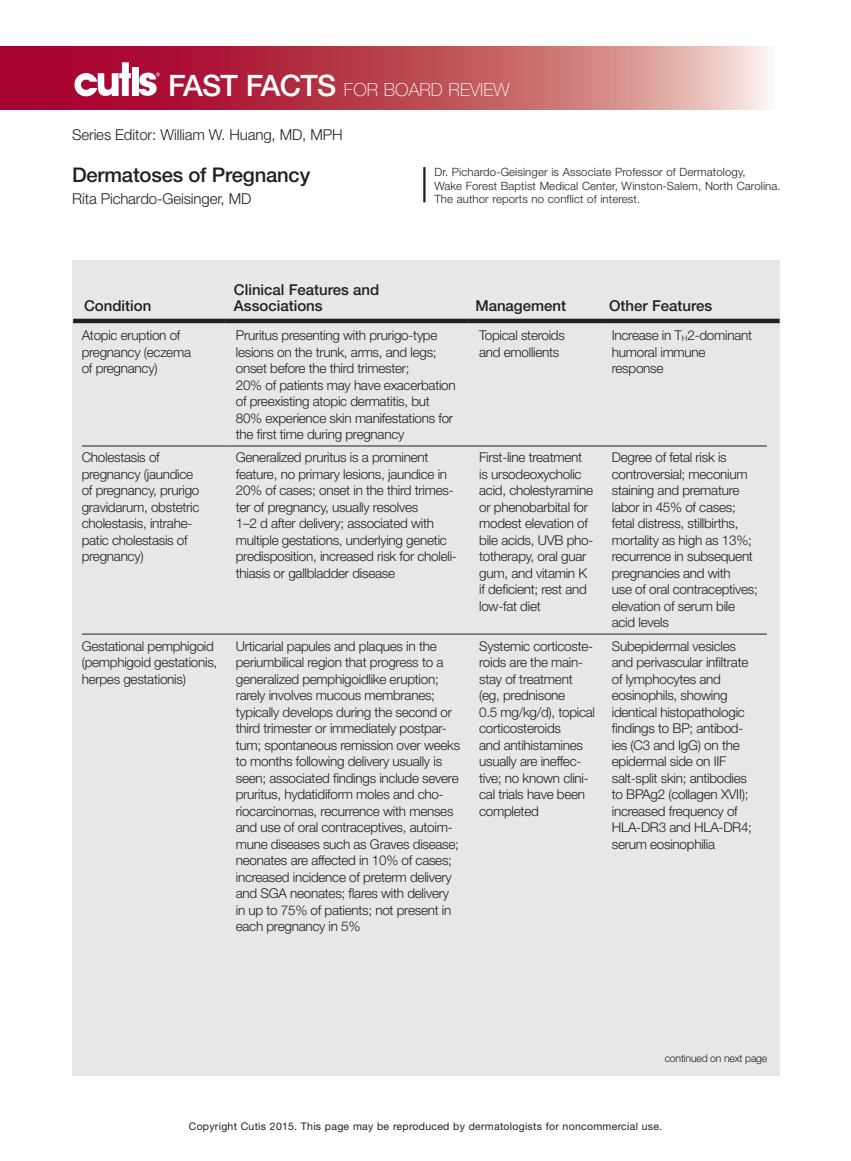
<style>
.page{position:relative;width:851px;height:1161px;background:#fff}
.page>*{position:absolute;margin:0;border:0;box-sizing:border-box;transform-origin:0 0}
.t1{font:500 20.25px "Helvetica Neue LT Std";letter-spacing:-.01em;color:#231f20}
.t2{font:100 18px "Helvetica Neue LT Std";letter-spacing:.005em;color:#fff}
.Head_1{font:500 15px/15.8px "Helvetica Neue LT Std";color:#231f20}
.Author{font:300 15px "Helvetica Neue LT Std";letter-spacing:-.01em;color:#231f20}
.Text{font:300 13.5px/16.5px "Helvetica Neue LT Std";letter-spacing:-.02em;color:#231f20}
.Author_Bio{font:300 11.4px/13.5px "Helvetica Neue LT Std";letter-spacing:.01em;color:#231f20}
.t3{font:10.5px "Helvetica Neue LT Std";letter-spacing:.025em;color:#231f20}
.Text-2{font:300 10.5px "Helvetica Neue LT Std";letter-spacing:-.02em;color:#231f20}
.s1{font-weight:500;font-size:29.55px}
.s2{font-size:8.1px}
</style>
<div class="page">
<svg style="left:0;top:46px;width:768px;height:64px;background:#c25664"></svg>
<svg style="left:74px;top:62px;width:86px;height:35px"></svg>
<div style="left:132px;top:73px;width:6px;height:23px;background:#fff"></div>
<div style="left:72px;top:260px;width:707px;height:816px;background:#e6e7e9"></div>
<hr style="left:423px;top:167px;width:2px;height:35px;background:#231f20">
<hr style="left:73px;top:319px;width:153px;height:4px;background:#231f20">
<hr style="left:226px;top:319px;width:241px;height:4px;background:#231f20">
<hr style="left:467px;top:319px;width:134px;height:4px;background:#231f20">
<hr style="left:601px;top:319px;width:178px;height:4px;background:#231f20">
<hr style="left:82px;top:446px;width:146px;height:1px;background:#231f20">
<hr style="left:228px;top:446px;width:243px;height:1px;background:#231f20">
<hr style="left:471px;top:446px;width:132px;height:1px;background:#231f20">
<hr style="left:603px;top:446px;width:163px;height:1px;background:#231f20">
<hr style="left:82px;top:634px;width:146px;height:1px;background:#231f20">
<hr style="left:228px;top:634px;width:243px;height:1px;background:#231f20">
<hr style="left:471px;top:634px;width:132px;height:1px;background:#231f20">
<hr style="left:603px;top:634px;width:163px;height:1px;background:#231f20">
<h2 class="t2" style="left:168px;top:80px;width:343px"><span class="s1">FAST FACTS</span> FOR BOARD REVIEW</h2>
<p class="Author" style="left:72px;top:126px;width:272px">Series Editor: William W. Huang, MD, MPH</p>
<p class="t1" style="left:72px;top:162px;width:239px">Dermatoses of Pregnancy</p>
<p class="Author" style="left:72px;top:190px;width:181px">Rita Pichardo-Geisinger, MD</p>
<p class="Author_Bio" style="left:434px;top:165px;width:348px">Dr. Pichardo-Geisinger is Associate Professor of Dermatology,<br>Wake Forest Baptist Medical Center, Winston-Salem, North Carolina.</p>
<p class="Author_Bio" style="left:434px;top:192px;width:207px">The author reports no conflict of interest.</p>
<p class="Head_1" style="left:84px;top:298px;width:69px">Condition</p>
<p class="Head_1" style="left:234px;top:282px;width:147px">Clinical Features and<br>Associations</p>
<p class="Head_1" style="left:475px;top:298px;width:92px">Management</p>
<p class="Head_1" style="left:609px;top:298px;width:105px">Other Features</p>
<p class="Text" style="left:82px;top:327px;width:111px">Atopic eruption of pregnancy (eczema of pregnancy)</p>
<p class="Text" style="left:236px;top:327px;width:221px">Pruritus presenting with prurigo-type lesions on the trunk, arms, and legs; onset before the third trimester;<br>20% of patients may have exacerbation of preexisting atopic dermatitis, but 80% experience skin manifestations for the first time during pregnancy</p>
<p class="Text" style="left:479px;top:327px;width:87px">Topical steroids and emollients</p>
<p class="Text" style="left:611px;top:327px;width:142px">Increase in T<span class="s2">H</span>2-dominant humoral immune response</p>
<p class="Text" style="left:82px;top:449px;width:119px">Cholestasis of pregnancy (jaundice of pregnancy, prurigo gravidarum, obstetric cholestasis, intrahe&shy;patic cholestasis of pregnancy)</p>
<p class="Text" style="left:236px;top:449px;width:222px">Generalized pruritus is a prominent feature, no primary lesions, jaundice in 20% of cases; onset in the third trimes&shy;ter of pregnancy, usually resolves<br>1–2 d after delivery; associated with multiple gestations, underlying genetic predisposition, increased risk for choleli&shy;thiasis or gallbladder disease</p>
<p class="Text" style="left:479px;top:449px;width:116px">First-line treatment is ursodeoxycholic acid, cholestyramine or phenobarbital for modest elevation of bile acids, UVB pho&shy;totherapy, oral guar gum, and vitamin K if deficient; rest and low-fat diet</p>
<p class="Text" style="left:611px;top:449px;width:148px">Degree of fetal risk is controversial; meconium staining and premature labor in 45% of cases; fetal distress, stillbirths, mortality as high as 13%; recurrence in subsequent pregnancies and with<br>use of oral contraceptives; elevation of serum bile acid levels</p>
<p class="Text" style="left:82px;top:637px;width:137px">Gestational pemphigoid (pemphigoid gestationis, herpes gestationis)</p>
<p class="Text" style="left:236px;top:637px;width:226px">Urticarial papules and plaques in the periumbilical region that progress to a generalized pemphigoidlike eruption; rarely involves mucous membranes; typically develops during the second or third trimester or immediately postpar&shy;tum; spontaneous remission over weeks to months following delivery usually is seen; associated findings include severe pruritus, hydatidiform moles and cho&shy;riocarcinomas, recurrence with menses and use of oral contraceptives, autoim&shy;mune diseases such as Graves disease; neonates are affected in 10% of cases; increased incidence of preterm delivery and SGA neonates; flares with delivery in up to 75% of patients; not present in each pregnancy in 5%</p>
<p class="Text" style="left:479px;top:637px;width:117px">Systemic corticoste&shy;roids are the main&shy;stay of treatment (eg, prednisone<br>0.5 mg/kg/d), topical corticosteroids<br>and antihistamines usually are ineffec&shy;tive; no known clini&shy;cal trials have been completed</p>
<p class="Text" style="left:611px;top:637px;width:142px">Subepidermal vesicles and perivascular infiltrate of lymphocytes and eosinophils, showing identical histopathologic findings to BP; antibod&shy;ies (C3 and IgG) on the epidermal side on IIF salt-split skin; antibodies to BPAg2 (collagen XVII); increased frequency of<br>HLA-DR3 and HLA-DR4; serum eosinophilia</p>
<p class="Text-2" style="left:664px;top:1052px;width:104px">continued on next page</p>
<p class="t3" style="left:189px;top:1120px;width:475px">Copyright Cutis 2015. This page may be reproduced by dermatologists for noncommercial use.</p>
</div>
